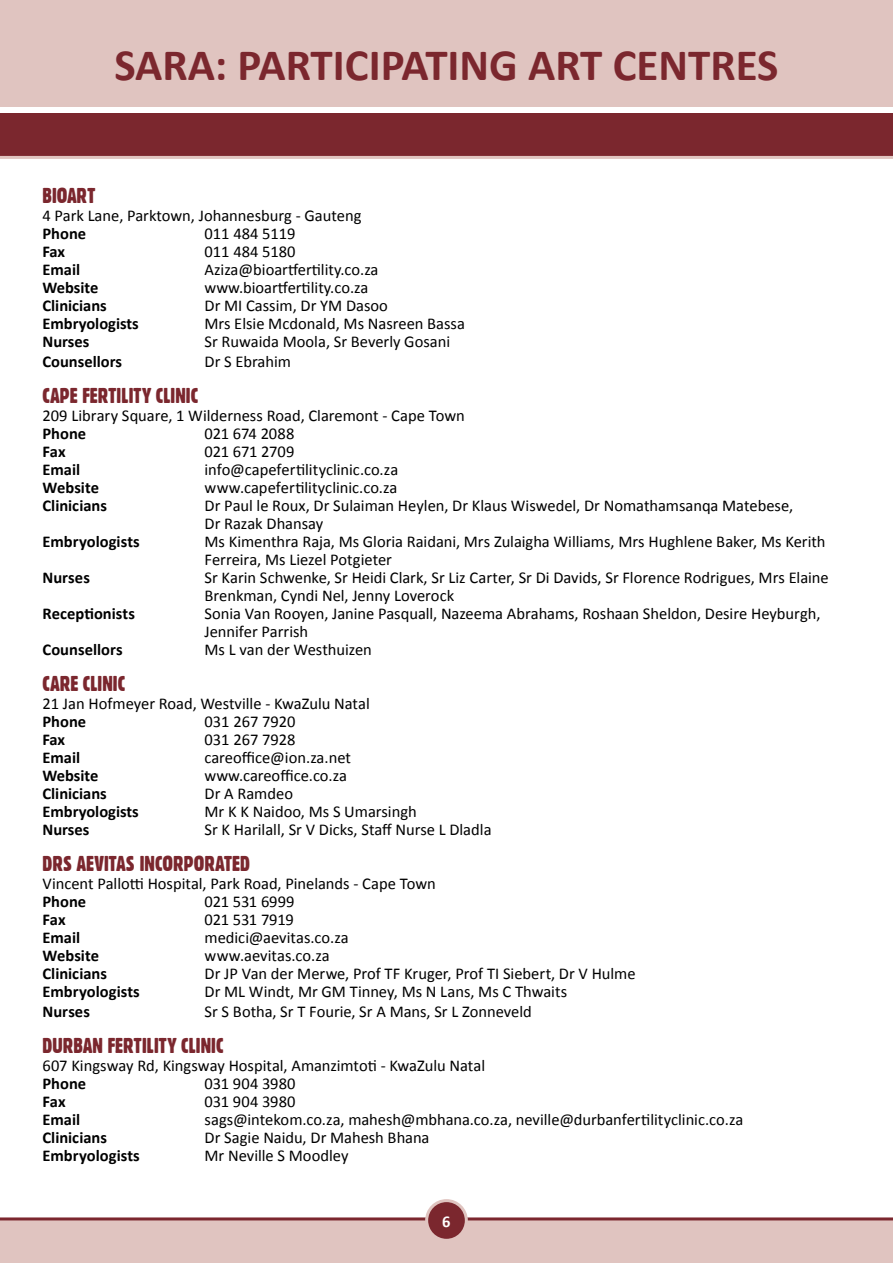
<style>
.page{position:relative;width:893px;height:1263px;background:#fff}
.page>*{position:absolute;margin:0;border:0;box-sizing:border-box;transform-origin:0 0}
.t1{font:700 45px "Calibri";color:#7b272e}
.t2{font:21px "Gothic 821 Condensed BT";color:#7b272e}
.t3{font:16.5px/18px "Calibri";color:#000}
.t4{font:700 16.5px "Calibri";color:#000}
.t5{font:700 16.5px "Calibri";color:#fff}
</style>
<div class="page">
<div style="left:0;top:1220px;width:893px;height:43px;background:#e0c4c0"></div>
<hr style="left:0;top:1217px;width:893px;height:3px;background:#7b272e">
<div style="left:427px;top:1200px;width:39px;height:40px;background:#7b272e;border-radius:50%"></div>
<div style="left:425px;top:1199px;width:43px;height:43px;border:3px solid #e0c4c0;border-radius:50%"></div>
<div style="left:0;top:113px;width:893px;height:44px;background:#7b272e"></div>
<hr style="left:0;top:156px;width:893px;height:3px;background:#e0c4c0">
<div style="left:0;top:0;width:893px;height:106px;background:#e0c4c0"></div>
<h1 class="t1" style="left:114px;top:37px;width:666px">SARA: PARTICIPATING ART CENTRES</h1>
<p class="t2" style="left:43px;top:183px;width:45px">BIOART</p>
<p class="t3" style="left:43px;top:207px;width:320px">4 Park Lane, Parktown, Johannesburg - Gauteng</p>
<p class="t4" style="left:43px;top:223px;width:45px">Phone</p>
<p class="t3" style="left:205px;top:225px;width:93px">011 484 5119</p>
<p class="t4" style="left:43px;top:241px;width:24px">Fax</p>
<p class="t3" style="left:205px;top:243px;width:93px">011 484 5180</p>
<p class="t4" style="left:43px;top:259px;width:39px">Email</p>
<p class="t3" style="left:205px;top:261px;width:175px">Aziza@bioartfertility.co.za</p>
<p class="t4" style="left:43px;top:277px;width:57px">Website</p>
<p class="t3" style="left:205px;top:279px;width:165px">www.bioartfertility.co.za</p>
<p class="t4" style="left:43px;top:295px;width:66px">Clinicians</p>
<p class="t3" style="left:205px;top:297px;width:185px">Dr MI Cassim, Dr YM Dasoo</p>
<p class="t4" style="left:43px;top:313px;width:98px">Embryologists</p>
<p class="t3" style="left:205px;top:315px;width:262px">Mrs Elsie Mcdonald, Ms Nasreen Bassa</p>
<p class="t4" style="left:43px;top:331px;width:48px">Nurses</p>
<p class="t3" style="left:205px;top:333px;width:247px">Sr Ruwaida Moola, Sr Beverly Gosani</p>
<p class="t4" style="left:43px;top:351px;width:81px">Counsellors</p>
<p class="t3" style="left:205px;top:352px;width:88px">Dr S Ebrahim</p>
<p class="t2" style="left:43px;top:383px;width:49px">CAPE FERTI</p>
<p class="t2" style="left:122px;top:383px;width:78px">LITY CLINIC</p>
<p class="t3" style="left:43px;top:406px;width:424px">209 Library Square, 1 Wilderness Road, Claremont - Cape Town</p>
<p class="t4" style="left:43px;top:423px;width:45px">Phone</p>
<p class="t3" style="left:205px;top:424px;width:91px">021 674 2088</p>
<p class="t4" style="left:43px;top:441px;width:25px">Fax</p>
<p class="t3" style="left:205px;top:442px;width:91px">021 671 2709</p>
<p class="t4" style="left:43px;top:459px;width:39px">Email</p>
<p class="t3" style="left:205px;top:460px;width:195px">info@capefertilityclinic.co.za</p>
<p class="t4" style="left:43px;top:477px;width:58px">Website</p>
<p class="t3" style="left:205px;top:478px;width:195px">www.capefertilityclinic.co.za</p>
<p class="t4" style="left:43px;top:495px;width:66px">Clinicians</p>
<p class="t3" style="left:205px;top:496px;width:590px">Dr Paul le Roux, Dr Sulaiman Heylen, Dr Klaus Wiswedel, Dr Nomathamsanqa Matebese,<br>Dr Razak Dhansay</p>
<p class="t4" style="left:43px;top:531px;width:99px">Embryologists</p>
<p class="t3" style="left:205px;top:532px;width:623px">Ms Kimenthra Raja, Ms Gloria Raidani, Mrs Zulaigha Williams, Mrs Hughlene Baker, Ms Kerith<br>Ferreira, Ms Liezel Potgieter</p>
<p class="t4" style="left:43px;top:567px;width:49px">Nurses</p>
<p class="t3" style="left:205px;top:568px;width:626px">Sr Karin Schwenke, Sr Heidi Clark, Sr Liz Carter, Sr Di Davids, Sr Florence Rodrigues, Mrs Elaine<br>Brenkman, Cyndi Nel, Jenny Loverock</p>
<p class="t4" style="left:43px;top:603px;width:94px">Receptionists</p>
<p class="t3" style="left:205px;top:604px;width:617px">Sonia Van Rooyen, Janine Pasquall, Nazeema Abrahams, Roshaan Sheldon, Desire Heyburgh,<br>Jennifer Parrish</p>
<p class="t4" style="left:43px;top:639px;width:82px">Counsellors</p>
<p class="t3" style="left:205px;top:640px;width:169px">Ms L van der Westhuizen</p>
<p class="t2" style="left:43px;top:671px;width:84px">CARE CLINIC</p>
<p class="t3" style="left:43px;top:694px;width:329px">21 Jan Hofmeyer Road, Westville - KwaZulu Natal</p>
<p class="t4" style="left:43px;top:711px;width:45px">Phone</p>
<p class="t3" style="left:205px;top:712px;width:93px">031 267 7920</p>
<p class="t4" style="left:43px;top:729px;width:24px">Fax</p>
<p class="t3" style="left:205px;top:730px;width:93px">031 267 7928</p>
<p class="t4" style="left:43px;top:747px;width:39px">Email</p>
<p class="t3" style="left:205px;top:748px;width:148px">careoffice@ion.za.net</p>
<p class="t4" style="left:43px;top:765px;width:57px">Website</p>
<p class="t3" style="left:205px;top:766px;width:144px">www.careoffice.co.za</p>
<p class="t4" style="left:43px;top:783px;width:66px">Clinicians</p>
<p class="t3" style="left:205px;top:784px;width:90px">Dr A Ramdeo</p>
<p class="t4" style="left:43px;top:801px;width:98px">Embryologists</p>
<p class="t3" style="left:205px;top:802px;width:214px">Mr K K Naidoo, Ms S Umarsingh</p>
<p class="t4" style="left:43px;top:819px;width:48px">Nurses</p>
<p class="t3" style="left:205px;top:820px;width:289px">Sr K Harilall, Sr V Dicks, Staff Nurse L Dladla</p>
<p class="t2" style="left:43px;top:851px;width:209px">DRS AEVITAS INCORPORATED</p>
<p class="t3" style="left:43px;top:874px;width:395px">Vincent Pallotti Hospital, Park Road, Pinelands - Cape Town</p>
<p class="t4" style="left:43px;top:891px;width:45px">Phone</p>
<p class="t3" style="left:205px;top:892px;width:91px">021 531 6999</p>
<p class="t4" style="left:43px;top:909px;width:25px">Fax</p>
<p class="t3" style="left:205px;top:910px;width:91px">021 531 7919</p>
<p class="t4" style="left:43px;top:927px;width:39px">Email</p>
<p class="t3" style="left:205px;top:928px;width:146px">medici@aevitas.co.za</p>
<p class="t4" style="left:43px;top:945px;width:58px">Website</p>
<p class="t3" style="left:205px;top:946px;width:127px">www.aevitas.co.za</p>
<p class="t4" style="left:43px;top:963px;width:66px">Clinicians</p>
<p class="t3" style="left:205px;top:964px;width:433px">Dr JP Van der Merwe, Prof TF Kruger, Prof TI Siebert, Dr V Hulme</p>
<p class="t4" style="left:43px;top:981px;width:99px">Embryologists</p>
<p class="t3" style="left:205px;top:982px;width:364px">Dr ML Windt, Mr GM Tinney, Ms N Lans, Ms C Thwaits</p>
<p class="t4" style="left:43px;top:1001px;width:49px">Nurses</p>
<p class="t3" style="left:205px;top:1002px;width:329px">Sr S Botha, Sr T Fourie, Sr A Mans, Sr L Zonneveld</p>
<p class="t2" style="left:43px;top:1032px;width:182px">DURBAN FERTILITY CLINIC</p>
<p class="t3" style="left:43px;top:1056px;width:444px">607 Kingsway Rd, Kingsway Hospital, Amanzimtoti - KwaZulu Natal</p>
<p class="t4" style="left:43px;top:1073px;width:45px">Phone</p>
<p class="t3" style="left:205px;top:1074px;width:93px">031 904 3980</p>
<p class="t4" style="left:43px;top:1091px;width:25px">Fax</p>
<p class="t3" style="left:205px;top:1092px;width:93px">031 904 3980</p>
<p class="t4" style="left:43px;top:1109px;width:39px">Email</p>
<p class="t3" style="left:205px;top:1110px;width:540px">sags@intekom.co.za, mahesh@mbhana.co.za, neville@durbanfertilityclinic.co.za</p>
<p class="t4" style="left:43px;top:1127px;width:66px">Clinicians</p>
<p class="t3" style="left:205px;top:1128px;width:226px">Dr Sagie Naidu, Dr Mahesh Bhana</p>
<p class="t4" style="left:43px;top:1145px;width:99px">Embryologists</p>
<p class="t3" style="left:205px;top:1146px;width:145px">Mr Neville S Moodley</p>
<p class="t5" style="left:442px;top:1212px;width:10px">6</p>
</div>
